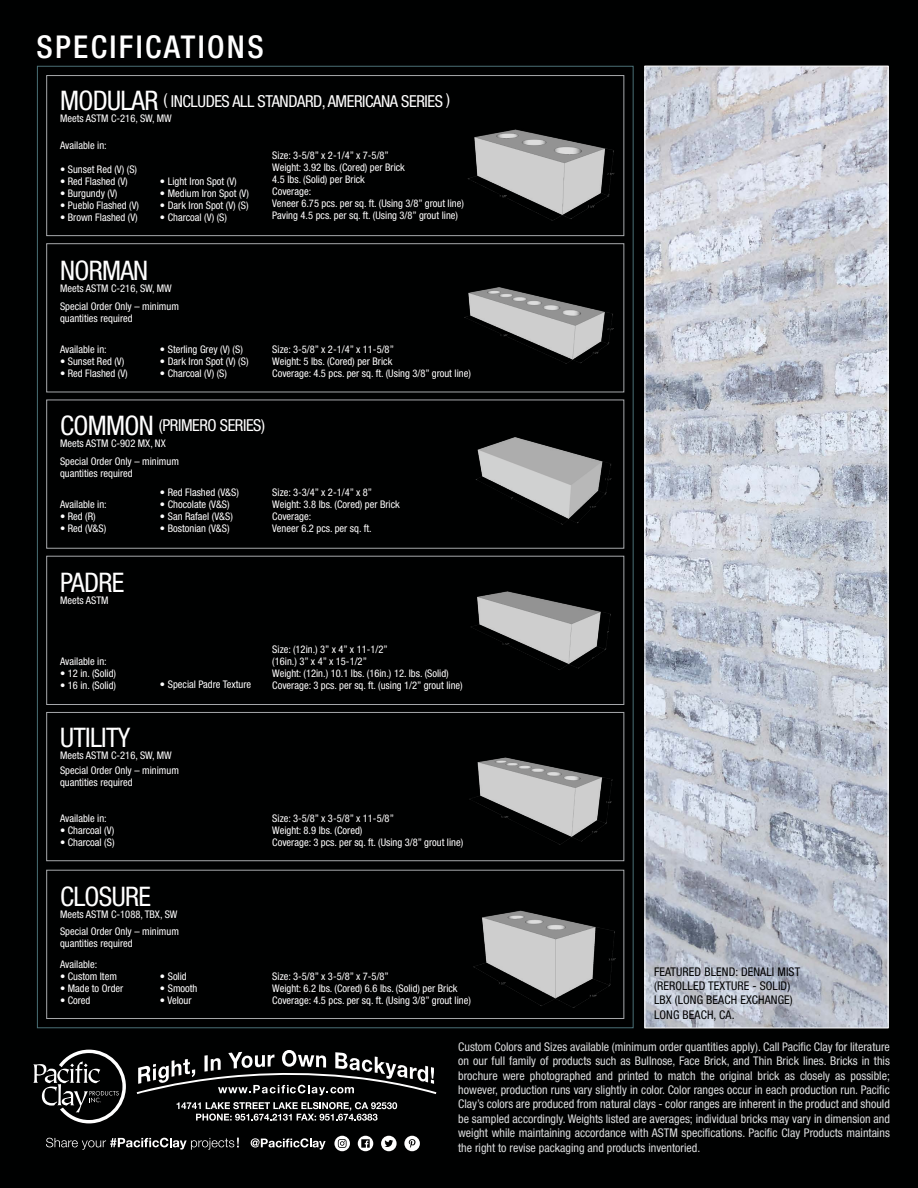
<style>
.page{position:relative;width:918px;height:1188px;background:#000101}
.page>*{position:absolute;margin:0;border:0;box-sizing:border-box;transform-origin:0 0}
.t1{font:500 condensed 31.5px "Helvetica Neue LT Std";letter-spacing:.075em;color:#fff}
.t2{font:condensed 27px "Helvetica Neue LT Std";letter-spacing:-.025em;color:#fff}
.t3{font:condensed 16.5px "Helvetica Neue LT Std";letter-spacing:-.025em;color:#fff}
.t4{font:condensed 12px/14.4px "Helvetica Neue LT Std";color:#dcddde;text-align:justify}
.t5{font:condensed 12px/14.4px "Helvetica Neue LT Std";letter-spacing:.01em;color:#000}
.t6{font:condensed 10.5px/12px "Helvetica Neue LT Std";color:#fff}
.s1{font-size:27px}
</style>
<div class="page">
<svg style="left:33px;top:1050px;width:93px;height:73px"></svg>
<svg style="left:46px;top:1138px;width:193px;height:12px"></svg>
<svg style="left:251px;top:1138px;width:75px;height:12px"></svg>
<svg style="left:381px;top:1136px;width:16px;height:15px"></svg>
<svg style="left:404px;top:1136px;width:16px;height:15px"></svg>
<svg style="left:334px;top:1136px;width:16px;height:15px"></svg>
<svg style="left:358px;top:1136px;width:15px;height:15px"></svg>
<svg style="left:137px;top:1050px;width:299px;height:45px"></svg>
<svg style="left:177px;top:1102px;width:220px;height:19px"></svg>
<div style="left:46px;top:75px;width:578px;height:161px;border:1px solid #a7a9ac"></div>
<img style="left:467px;top:129px;width:148px;height:92px">
<div style="left:46px;top:243px;width:578px;height:149px;border:1px solid #a7a9ac"></div>
<div style="left:46px;top:556px;width:578px;height:149px;border:1px solid #a7a9ac"></div>
<img style="left:464px;top:287px;width:150px;height:77px">
<div style="left:46px;top:400px;width:578px;height:149px;border:1px solid #a7a9ac"></div>
<img style="left:469px;top:757px;width:144px;height:88px">
<div style="left:46px;top:712px;width:578px;height:149px;border:1px solid #a7a9ac"></div>
<img style="left:476px;top:437px;width:136px;height:88px">
<div style="left:46px;top:870px;width:578px;height:149px;border:1px solid #a7a9ac"></div>
<img style="left:471px;top:591px;width:140px;height:79px">
<img style="left:473px;top:910px;width:143px;height:98px">
<img style="left:647px;top:68px;width:239px;height:958px">
<div style="left:645px;top:66px;width:243px;height:962px;border:1px solid #fff"></div>
<h1 class="t1" style="left:36px;top:28px;width:229px">SPECIFICATIONS</h1>
<h3 class="t3" style="left:60px;top:91px;width:392px"><span class="s1">MODULAR</span> ( INCLUDES ALL STANDARD, AMERICANA SERIES )</h3>
<p class="t6" style="left:60px;top:112px;width:113px">Meets ASTM C-216, SW, MW</p>
<p class="t6" style="left:60px;top:139px;width:48px">Available in:</p>
<p class="t6" style="left:60px;top:163px;width:79px">• Sunset Red (V) (S)</p>
<p class="t6" style="left:60px;top:175px;width:69px">• Red Flashed (V)</p>
<p class="t6" style="left:60px;top:187px;width:59px">• Burgundy (V)</p>
<p class="t6" style="left:60px;top:199px;width:81px">• Pueblo Flashed (V)</p>
<p class="t6" style="left:60px;top:211px;width:79px">• Brown Flashed (V)</p>
<p class="t6" style="left:272px;top:149px;width:193px">Size: 3-5/8” x 2-1/4” x 7-5/8”<br>Weight: 3.92 lbs. (Cored) per Brick<br>4.5 lbs. (Solid) per Brick<br>Coverage:<br>Veneer 6.75 pcs. per sq. ft. (Using 3/8” grout line)<br>Paving 4.5 pcs. per sq. ft. (Using 3/8” grout line)</p>
<p class="t6" style="left:160px;top:175px;width:78px">• Light Iron Spot (V)</p>
<p class="t6" style="left:160px;top:187px;width:91px">• Medium Iron Spot (V)</p>
<p class="t6" style="left:160px;top:199px;width:90px">• Dark Iron Spot (V) (S)</p>
<p class="t6" style="left:160px;top:211px;width:69px">• Charcoal (V) (S)</p>
<h2 class="t2" style="left:60px;top:255px;width:90px">NORMAN</h2>
<p class="t6" style="left:60px;top:280px;width:120px;line-height:17.7px">Meets ASTM C-216, SW, MW<br>Special Order Only – minimum</p>
<p class="t6" style="left:60px;top:312px;width:74px">quantities required</p>
<p class="t6" style="left:60px;top:343px;width:48px">Available in:</p>
<p class="t6" style="left:60px;top:355px;width:66px">• Sunset Red (V)</p>
<p class="t6" style="left:60px;top:367px;width:69px">• Red Flashed (V)</p>
<p class="t6" style="left:160px;top:343px;width:84px">• Sterling Grey (V) (S)</p>
<p class="t6" style="left:160px;top:355px;width:90px">• Dark Iron Spot (V) (S)</p>
<p class="t6" style="left:160px;top:367px;width:69px">• Charcoal (V) (S)</p>
<p class="t6" style="left:272px;top:343px;width:200px">Size: 3-5/8” x 2-1/4” x 11-5/8”<br>Weight: 5 lbs. (Cored) per Brick<br>Coverage: 4.5 pcs. per sq. ft. (Using 3/8” grout line)</p>
<h3 class="t3" style="left:60px;top:415px;width:207px"><span class="s1">COMMON</span> (PRIMERO SERIES)</h3>
<p class="t6" style="left:60px;top:435px;width:120px;line-height:17.7px">Meets ASTM C-902 MX, NX<br>Special Order Only – minimum</p>
<p class="t6" style="left:60px;top:467px;width:74px">quantities required</p>
<p class="t6" style="left:60px;top:498px;width:48px">Available in:</p>
<p class="t6" style="left:60px;top:510px;width:37px">• Red (R)</p>
<p class="t6" style="left:60px;top:522px;width:48px">• Red (V&amp;S)</p>
<p class="t6" style="left:160px;top:486px;width:80px">• Red Flashed (V&amp;S)</p>
<p class="t6" style="left:160px;top:498px;width:71px">• Chocolate (V&amp;S)</p>
<p class="t6" style="left:160px;top:510px;width:74px">• San Rafael (V&amp;S)</p>
<p class="t6" style="left:160px;top:522px;width:71px">• Bostonian (V&amp;S)</p>
<p class="t6" style="left:272px;top:486px;width:129px">Size: 3-3/4” x 2-1/4” x 8”<br>Weight: 3.8 lbs. (Cored) per Brick<br>Coverage:<br>Veneer 6.2 pcs. per sq. ft.</p>
<h2 class="t2" style="left:60px;top:566px;width:66px">PADRE</h2>
<p class="t6" style="left:60px;top:594px;width:50px">Meets ASTM</p>
<p class="t6" style="left:60px;top:655px;width:48px">Available in:</p>
<p class="t6" style="left:60px;top:667px;width:58px">• 12 in. (Solid)</p>
<p class="t6" style="left:60px;top:679px;width:58px">• 16 in. (Solid)</p>
<p class="t6" style="left:160px;top:679px;width:93px">• Special Padre Texture</p>
<h2 class="t2" style="left:60px;top:722px;width:72px">UTILITY</h2>
<p class="t6" style="left:60px;top:747px;width:120px;line-height:15.8px">Meets ASTM C-216, SW, MW<br>Special Order Only – minimum</p>
<p class="t6" style="left:60px;top:777px;width:74px">quantities required</p>
<p class="t6" style="left:60px;top:812px;width:48px">Available in:</p>
<p class="t6" style="left:60px;top:824px;width:56px">• Charcoal (V)</p>
<p class="t6" style="left:60px;top:836px;width:56px">• Charcoal (S)</p>
<h2 class="t2" style="left:60px;top:881px;width:92px">CLOSURE</h2>
<p class="t6" style="left:60px;top:908px;width:119px">Meets ASTM C-1088, TBX, SW</p>
<p class="t6" style="left:60px;top:925px;width:120px">Special Order Only – minimum quantities required</p>
<p class="t6" style="left:60px;top:958px;width:39px">Available:</p>
<p class="t6" style="left:60px;top:970px;width:58px">• Custom Item</p>
<p class="t6" style="left:60px;top:982px;width:65px">• Made to Order</p>
<p class="t6" style="left:60px;top:994px;width:32px">• Cored</p>
<p class="t6" style="left:160px;top:970px;width:28px">• Solid</p>
<p class="t6" style="left:160px;top:982px;width:39px">• Smooth</p>
<p class="t6" style="left:160px;top:994px;width:33px">• Velour</p>
<p class="t6" style="left:272px;top:643px;width:192px">Size: (12in.) 3” x 4” x 11-1/2”<br>(16in.) 3” x 4” x 15-1/2”<br>Weight: (12in.) 10.1 lbs. (16in.) 12. lbs. (Solid)<br>Coverage: 3 pcs. per sq. ft. (using 1/2” grout line)</p>
<p class="t6" style="left:272px;top:812px;width:193px">Size: 3-5/8” x 3-5/8” x 11-5/8”<br>Weight: 8.9 lbs. (Cored)<br>Coverage: 3 pcs. per sq. ft. (Using 3/8” grout line)</p>
<p class="t6" style="left:272px;top:970px;width:200px">Size: 3-5/8” x 3-5/8” x 7-5/8”<br>Weight: 6.2 lbs. (Cored) 6.6 lbs. (Solid) per Brick<br>Coverage: 4.5 pcs. per sq. ft. (Using 3/8” grout line)</p>
<p class="t5" style="left:654px;top:964px;width:148px">FEATURED BLEND: DENALI MIST (REROLLED TEXTURE - SOLID)<br>LBX (LONG BEACH EXCHANGE)<br>LONG BEACH, CA.</p>
<p class="t4" style="left:458px;top:1039px;width:433px">Custom Colors and Sizes available (minimum order quantities apply). Call Pacific Clay for literature on our full family of products such as Bullnose, Face Brick, and Thin Brick lines. Bricks in this brochure were photographed and printed to match the original brick as closely as possible; however, production runs vary slightly in color. Color ranges occur in each production run. Pacific Clay’s colors are produced from natural clays - color ranges are inherent in the product and should be sampled accordingly. Weights listed are averages; individual bricks may vary in dimension and weight while maintaining accordance with ASTM specifications. Pacific Clay Products maintains the right to revise packaging and products inventoried.</p>
</div>
